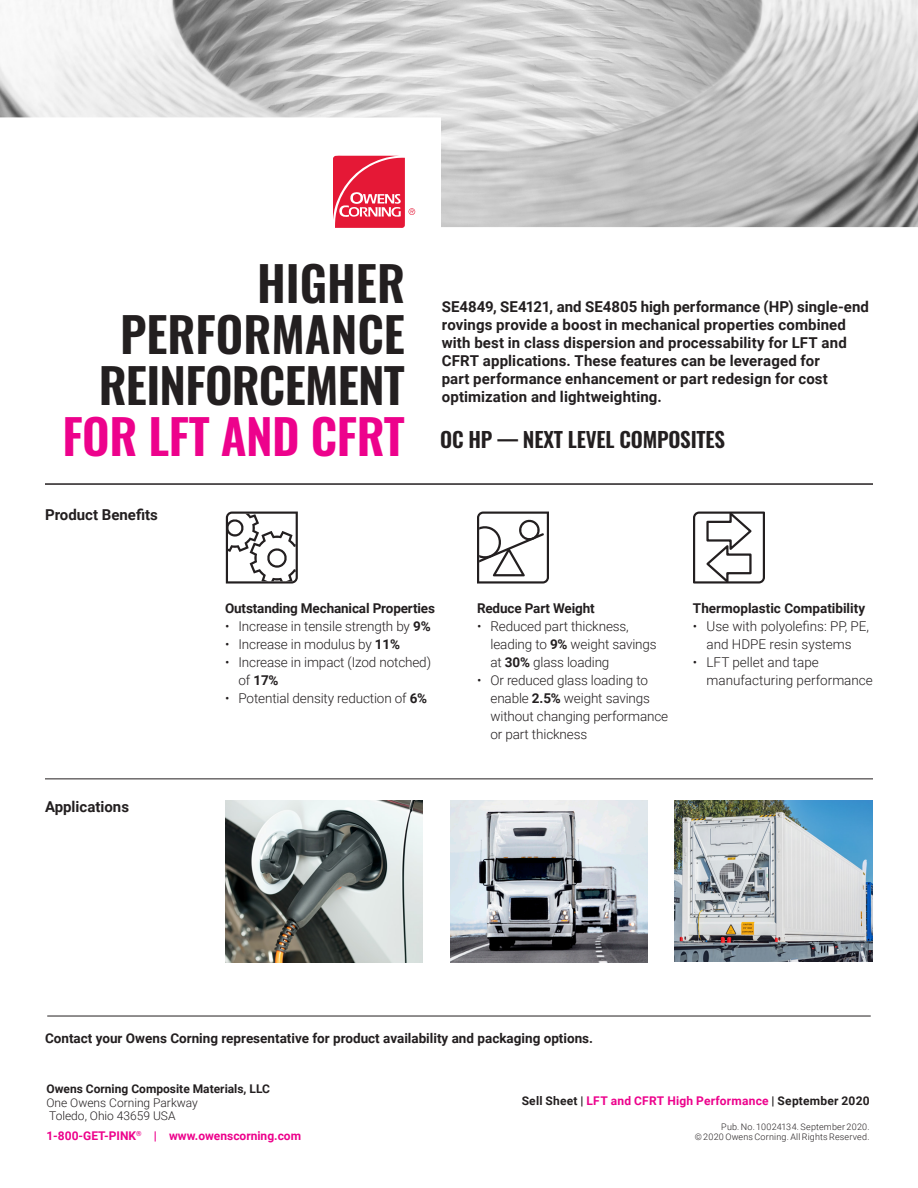
<style>
.page{position:relative;width:918px;height:1188px;background:#fff}
.page>*{position:absolute;margin:0;border:0;box-sizing:border-box;transform-origin:0 0}
.Primary_Header{font:600 48px "Oswald";color:#231f20}
.Primary_Header-2{font:600 48px "Oswald";letter-spacing:-.01em;color:#ed028c}
.t1{font:600 21px "Oswald";letter-spacing:-.01em;color:#231f20}
.Intro{font:700 15px/18px "Roboto";letter-spacing:.01em;color:#231f20}
.Product__titles{font:700 15px "Roboto";color:#231f20}
.t2{font:300 13.5px/18px "Roboto";letter-spacing:-.01em;color:#231f20}
.t3{font:700 13.5px "Roboto";color:#231f20}
.Bullets__small{font:700 12px "Roboto";letter-spacing:.015em;color:#ed028c}
.t4{font:300 12px "Roboto";color:#231f20}
.t5{font:700 12px "Roboto";color:#231f20}
.t6{font:300 9px "Roboto";letter-spacing:.025em;color:#231f20}
.s1{font-weight:700}
.s2{color:#231f20}
</style>
<div class="page">
<hr style="left:45px;top:779px;width:828px;height:1px;background:#231f20">
<hr style="left:45px;top:483px;width:828px;height:2px;background:#231f20">
<img style="left:0;top:0;width:918px;height:227px">
<svg style="left:477px;top:512px;width:72px;height:72px"></svg>
<svg style="left:226px;top:512px;width:72px;height:72px"></svg>
<hr style="left:47px;top:1016px;width:824px;height:1px;background:#231f20">
<svg style="left:693px;top:512px;width:72px;height:72px"></svg>
<img style="left:225px;top:800px;width:197px;height:162px">
<img style="left:450px;top:800px;width:197px;height:162px">
<img style="left:675px;top:800px;width:197px;height:162px">
<p class="Primary_Header" style="left:257px;top:258px;width:149px">HIGHER</p>
<p class="Primary_Header" style="left:120px;top:309px;width:286px">PERFORMANCE</p>
<p class="Primary_Header" style="left:99px;top:360px;width:308px">REINFORCEMENT</p>
<p class="Primary_Header-2" style="left:62px;top:411px;width:344px">FOR LFT AND CFRT</p>
<p class="Product__titles" style="left:45px;top:505px;width:114px">Product Benefits</p>
<p class="Intro" style="left:442px;top:298px;width:429px">SE4849, SE4121, and SE4805 high performance (HP) single-end rovings provide a boost in mechanical properties combined with best in class dispersion and processability for LFT and CFRT applications. These features can be leveraged for<br>part performance enhancement or part redesign for cost optimization and lightweighting.</p>
<p class="t1" style="left:440px;top:428px;width:286px">OC HP — NEXT LEVEL COMPOSITES</p>
<p class="Product__titles" style="left:45px;top:796px;width:86px">Applications</p>
<p class="t3" style="left:225px;top:599px;width:212px">Outstanding Mechanical Properties</p>
<p class="t2" style="left:225px;top:617px;width:207px">• Increase in tensile strength by <span class="s1">9%</span></p>
<p class="t2" style="left:225px;top:635px;width:177px">• Increase in modulus by <span class="s1">11%</span></p>
<p class="t2" style="left:239px;top:653px;width:194px;text-indent:-14px">• Increase in impact (Izod notched) of <span class="s1">17%</span></p>
<p class="t2" style="left:225px;top:689px;width:204px">• Potential density reduction of <span class="s1">6%</span></p>
<p class="t3" style="left:477px;top:599px;width:119px">Reduce Part Weight</p>
<p class="t2" style="left:490px;top:617px;width:168px;text-indent:-14px">• Reduced part thickness, leading to <span class="s1">9%</span> weight savings at <span class="s1">30%</span> glass loading</p>
<p class="t2" style="left:490px;top:671px;width:179px;text-indent:-14px">• Or reduced glass loading to enable <span class="s1">2.5%</span> weight savings without changing performance or part thickness</p>
<p class="t3" style="left:693px;top:599px;width:174px">Thermoplastic Compatibility</p>
<p class="t2" style="left:693px;top:617px;width:178px;text-align:center">• Use with polyolefins: PP, PE, and HDPE resin systems</p>
<p class="t2" style="left:706px;top:653px;width:168px;text-indent:-14px">• LFT pellet and tape manufacturing performance</p>
<p class="t3" style="left:45px;top:1029px;width:550px">Contact your Owens Corning representative for product availability and packaging options.</p>
<p class="t5" style="left:46px;top:1080px;width:225px">Owens Corning Composite Materials, LLC</p>
<p class="t4" style="left:46px;top:1094px;width:153px">One Owens Corning Parkway</p>
<p class="t4" style="left:49px;top:1107px;width:128px">Toledo, Ohio 43659 USA</p>
<p class="Bullets__small" style="left:46px;top:1128px;width:256px">1-800-GET-PINK<sup>®</sup> | www.owenscorning.com</p>
<p class="Bullets__small" style="left:522px;top:1092px;width:349px"><span class="s2">Sell Sheet |</span> LFT and CFRT High Performance <span class="s2">| September 2020</span></p>
<p class="t6" style="left:721px;top:1120px;width:150px">Pub. No. 10024134. September 2020.</p>
<p class="t6" style="left:695px;top:1131px;width:176px">© 2020 Owens Corning. All Rights Reserved.</p>
</div>
